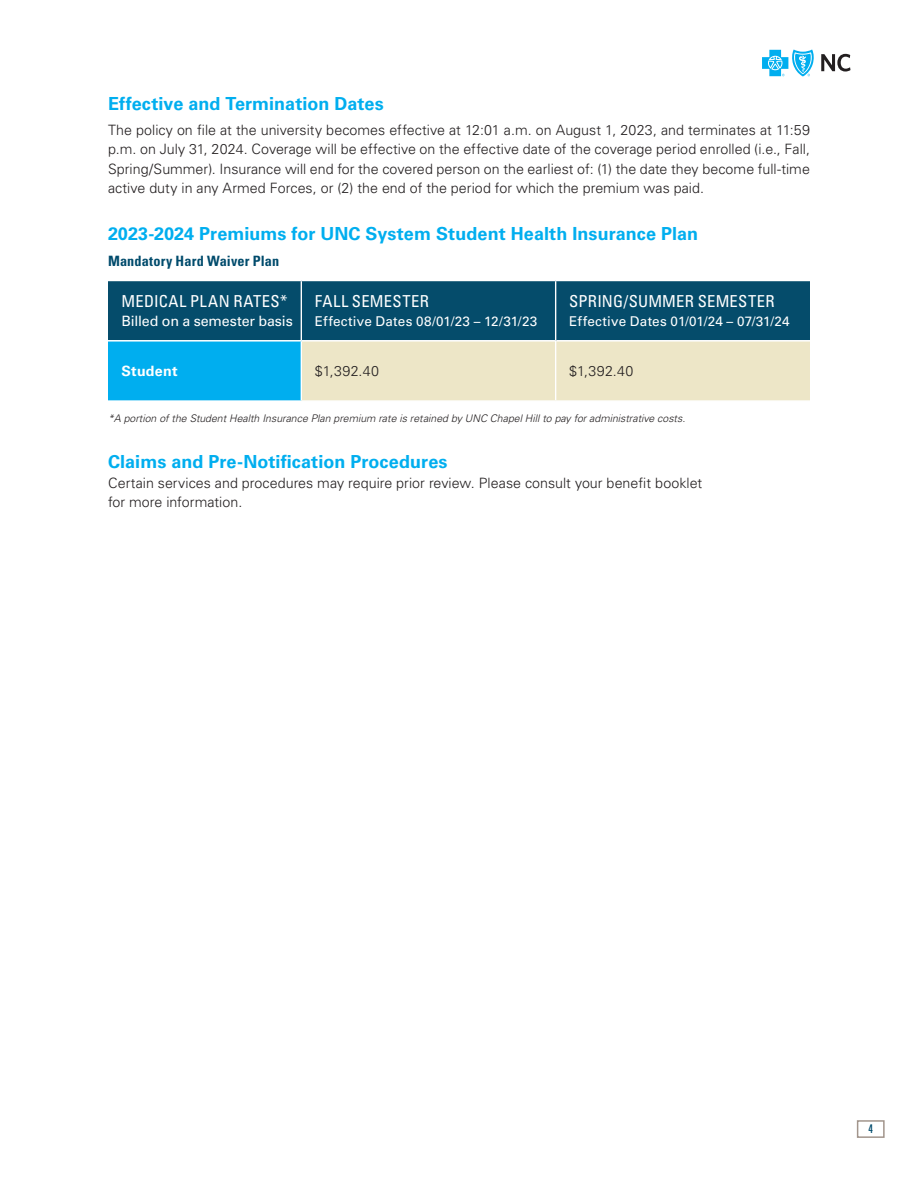
<style>
.page{position:relative;width:918px;height:1188px;background:#fff}
.page>*{position:absolute;margin:0;border:0;box-sizing:border-box;transform-origin:0 0}
.Body_Copy{font:700 18px "Univers LT Std";letter-spacing:.005em;color:#00aeef}
.Table_Copy{font:condensed 16.5px "Univers LT Std";letter-spacing:.02em;color:#fff}
.Body_Copy-2{font:300 14.25px/19.5px "Univers LT Std";color:#231f20;text-align:justify}
.Body_Copy-3{font:700 condensed 14.25px "Univers LT Std";letter-spacing:.01em;color:#004b6c}
.Table_Copy-2{font:14.25px "Univers LT Std";letter-spacing:-.01em;color:#fff}
.Body_Copy-4{font:700 14.25px "Univers LT Std";letter-spacing:.015em;color:#fff}
.Table_Copy-3{font:13.5px "Univers LT Std";letter-spacing:.015em;color:#fff}
.t1{font:ultra-condensed 12px "Univers LT Std";color:#004b6c}
.Body_Copy-5{font:italic 300 10.5px "Univers LT Std";color:#231f20}
</style>
<div class="page">
<div style="left:857px;top:1120px;width:28px;height:18px;background:#fff;border:2px solid #a2958c"></div>
<svg style="left:762px;top:50px;width:52px;height:26px"></svg>
<svg style="left:821px;top:54px;width:30px;height:18px"></svg>
<svg style="left:108px;top:281px;width:702px;height:119px;background:#56909e"></svg>
<hr style="left:108px;top:340px;width:193px;height:2px;background:#fff">
<hr style="left:301px;top:340px;width:254px;height:2px;background:#fff">
<hr style="left:556px;top:340px;width:254px;height:2px;background:#fff">
<hr style="left:301px;top:281px;width:1px;height:59px;background:#fff">
<hr style="left:301px;top:342px;width:1px;height:58px;background:#fff">
<hr style="left:555px;top:281px;width:1px;height:60px;background:#fff">
<hr style="left:555px;top:341px;width:1px;height:59px;background:#fff">
<p class="Body_Copy" style="left:108px;top:93px;width:277px">Effective and Termination Dates</p>
<p class="Body_Copy-2" style="left:108px;top:120px;width:703px">The policy on file at the university becomes effective at 12:01 a.m. on August 1, 2023, and terminates at 11:59 p.m. on July 31, 2024. Coverage will be effective on the effective date of the coverage period enrolled (i.e., Fall, Spring/Summer). Insurance will end for the covered person on the earliest of: (1) the date they become full-time active duty in any Armed Forces, or (2) the end of the period for which the premium was paid.</p>
<p class="Body_Copy" style="left:108px;top:223px;width:592px">2023-2024 Premiums for UNC System Student Health Insurance Plan</p>
<p class="Body_Copy-3" style="left:108px;top:252px;width:173px">Mandatory Hard Waiver Plan</p>
<p class="Table_Copy" style="left:122px;top:291px;width:168px">MEDICAL PLAN RATES*</p>
<p class="Table_Copy-2" style="left:122px;top:313px;width:173px">Billed on a semester basis</p>
<p class="Table_Copy" style="left:315px;top:291px;width:116px">FALL SEMESTER</p>
<p class="Table_Copy-3" style="left:315px;top:314px;width:224px">Effective Dates 08/01/23 – 12/31/23</p>
<p class="Table_Copy" style="left:569px;top:291px;width:207px">SPRING/SUMMER SEMESTER</p>
<p class="Table_Copy-3" style="left:569px;top:314px;width:222px">Effective Dates 01/01/24 – 07/31/24</p>
<p class="Body_Copy-4" style="left:122px;top:363px;width:58px">Student</p>
<p class="Body_Copy-2" style="left:315px;top:361px;width:66px">$1,392.40</p>
<p class="Body_Copy-2" style="left:569px;top:361px;width:66px">$1,392.40</p>
<p class="Body_Copy-5" style="left:108px;top:412px;width:579px">*A portion of the Student Health Insurance Plan premium rate is retained by UNC Chapel Hill to pay for administrative costs.</p>
<p class="Body_Copy" style="left:108px;top:451px;width:341px">Claims and Pre-Notification Procedures</p>
<p class="Body_Copy-2" style="left:108px;top:473px;width:596px">Certain services and procedures may require prior review. Please consult your benefit booklet for more information.</p>
<p class="t1" style="left:868px;top:1122px;width:6px">4</p>
</div>
